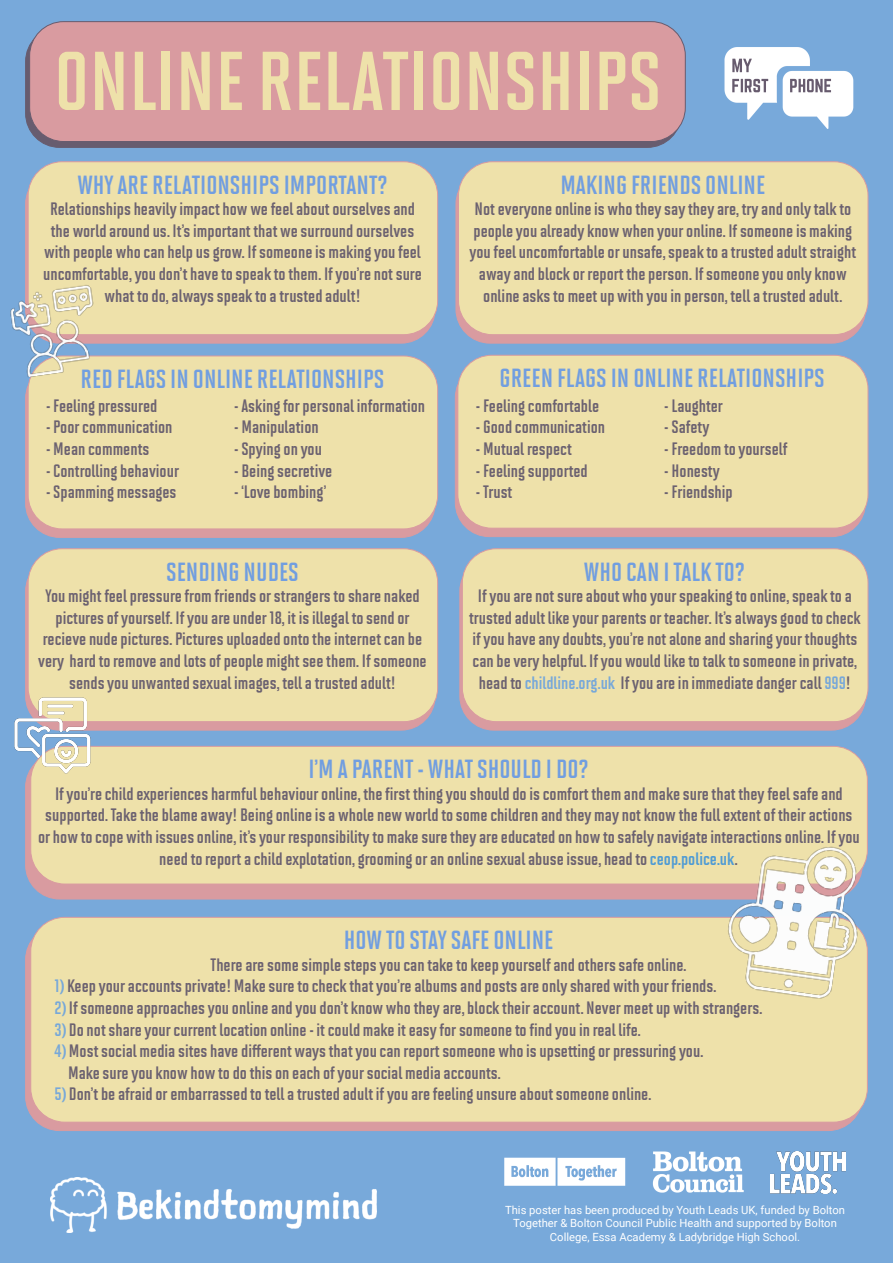
<style>
.page{position:relative;width:893px;height:1263px;background:#78a9da}
.page>*{position:absolute;margin:0;border:0;box-sizing:border-box;transform-origin:0 0}
.t1{font:700 83.25px "Solano Gothic Pro MVB";color:#eee1aa}
.t2{font:700 26.25px "Solano Gothic Pro MVB";color:#719ee0}
.t3{font:700 18px/21.6px "Solano Gothic Pro MVB";color:#6b6170;text-align:center}
.t4{font:11.25px/13.5px "Roboto";color:#fff;text-align:center}
.s1{color:#77a8d9}
.s2{color:#4f9bd4}
</style>
<div class="page">
<div style="left:26px;top:926px;width:836px;height:204px;background:#d99ba0;border-radius:34px"></div>
<div style="left:26px;top:753px;width:836px;height:146px;background:#d99ba0;border-radius:34px"></div>
<div style="left:31px;top:746px;width:836px;height:138px;background:#eee1aa;border-radius:34px"></div>
<div style="left:30px;top:746px;width:838px;height:138px;border:1px solid #d99ba0;border-radius:34px"></div>
<div style="left:31px;top:917px;width:836px;height:205px;background:#eee1aa;border-radius:34px"></div>
<div style="left:26px;top:28px;width:655px;height:119px;background:#675c6f;border-radius:34px"></div>
<div style="left:30px;top:22px;width:655px;height:120px;background:#d99ba0;border-radius:34px"></div>
<div style="left:29px;top:21px;width:657px;height:121px;border:1px solid #675c6f;border-radius:34px"></div>
<div style="left:26px;top:170px;width:409px;height:173px;background:#d99ba0;border-radius:34px"></div>
<div style="left:28px;top:162px;width:410px;height:173px;background:#eee1aa;border-radius:34px"></div>
<div style="left:28px;top:161px;width:410px;height:174px;border:1px solid #d99ba0;border-radius:34px"></div>
<div style="left:456px;top:170px;width:409px;height:173px;background:#d99ba0;border-radius:34px"></div>
<div style="left:458px;top:162px;width:410px;height:173px;background:#eee1aa;border-radius:34px"></div>
<div style="left:458px;top:161px;width:410px;height:174px;border:1px solid #d99ba0;border-radius:34px"></div>
<div style="left:26px;top:364px;width:409px;height:173px;background:#d99ba0;border-radius:34px"></div>
<div style="left:28px;top:356px;width:410px;height:173px;background:#eee1aa;border-radius:34px"></div>
<div style="left:28px;top:356px;width:410px;height:173px;border:1px solid #d99ba0;border-radius:34px"></div>
<div style="left:455px;top:364px;width:410px;height:173px;background:#d99ba0;border-radius:34px"></div>
<div style="left:458px;top:355px;width:410px;height:173px;background:#eee1aa;border-radius:34px"></div>
<div style="left:457px;top:355px;width:411px;height:173px;border:1px solid #d99ba0;border-radius:34px"></div>
<div style="left:26px;top:557px;width:409px;height:173px;background:#d99ba0;border-radius:34px"></div>
<div style="left:28px;top:549px;width:410px;height:173px;background:#eee1aa;border-radius:34px"></div>
<div style="left:28px;top:548px;width:410px;height:174px;border:1px solid #d99ba0;border-radius:34px"></div>
<div style="left:460px;top:557px;width:405px;height:173px;background:#d99ba0;border-radius:34px"></div>
<div style="left:462px;top:549px;width:406px;height:173px;background:#eee1aa;border-radius:34px"></div>
<div style="left:462px;top:548px;width:406px;height:174px;border:1px solid #d99ba0;border-radius:34px"></div>
<img style="left:10px;top:277px;width:103px;height:116px">
<img style="left:703px;top:826px;width:165px;height:190px">
<img style="left:14px;top:689px;width:87px;height:92px">
<img style="left:724px;top:47px;width:130px;height:82px">
<img style="left:504px;top:1158px;width:122px;height:28px">
<img style="left:652px;top:1151px;width:92px;height:41px">
<img style="left:770px;top:1151px;width:76px;height:42px">
<img style="left:51px;top:1177px;width:326px;height:56px">
<p class="t1" style="left:54px;top:28px;width:609px">ONLINE RELATIONSHIPS</p>
<p class="t2" style="left:77px;top:168px;width:312px">WHY ARE RELATIONSHIPS IMPORTANT?</p>
<p class="t3" style="left:43px;top:197px;width:380px">Relationships heavily impact how we feel about ourselves and the world around us. It’s important that we surround ourselves with people who can help us grow. If someone is making you feel uncomfortable, you don’t have to speak to them. If you’re not sure what to do, always speak to a trusted adult!</p>
<p class="t2" style="left:560px;top:168px;width:206px">MAKING FRIENDS ONLINE</p>
<p class="t3" style="left:469px;top:197px;width:388px">Not everyone online is who they say they are, try and only talk to people you already know when your online. If someone is making you feel uncomfortable or unsafe, speak to a trusted adult straight away and block or report the person. If someone you only know online asks to meet up with you in person, tell a trusted adult.</p>
<p class="t2" style="left:81px;top:362px;width:305px">RED FLAGS IN ONLINE RELATIONSHIPS</p>
<p class="t2" style="left:500px;top:361px;width:327px">GREEN FLAGS IN ONLINE RELATIONSHIPS</p>
<p class="t3" style="left:46px;top:394px;width:113px">- Feeling pressured</p>
<p class="t3" style="left:46px;top:415px;width:128px">- Poor communication</p>
<p class="t3" style="left:46px;top:437px;width:105px">- Mean comments</p>
<p class="t3" style="left:46px;top:459px;width:135px">- Controlling behaviour</p>
<p class="t3" style="left:46px;top:480px;width:132px">- Spamming messages</p>
<p class="t3" style="left:234px;top:394px;width:193px">- Asking for personal information</p>
<p class="t3" style="left:234px;top:415px;width:86px">- Manipulation</p>
<p class="t3" style="left:234px;top:437px;width:89px">- Spying on you</p>
<p class="t3" style="left:234px;top:459px;width:100px">- Being secretive</p>
<p class="t3" style="left:234px;top:480px;width:94px">- ‘Love bombing’</p>
<p class="t2" style="left:166px;top:555px;width:134px">SENDING NUDES</p>
<p class="t3" style="left:38px;top:584px;width:390px">You might feel pressure from friends or strangers to share naked pictures of yourself. If you are under 18, it is illegal to send or recieve nude pictures. Pictures uploaded onto the internet can be very hard to remove and lots of people might see them. If someone sends you unwanted sexual images, tell a trusted adult!</p>
<p class="t3" style="left:476px;top:394px;width:125px">- Feeling comfortable</p>
<p class="t3" style="left:476px;top:415px;width:131px">- Good communication</p>
<p class="t3" style="left:476px;top:437px;width:97px">- Mutual respect</p>
<p class="t3" style="left:476px;top:459px;width:113px">- Feeling supported</p>
<p class="t3" style="left:476px;top:480px;width:38px">- Trust</p>
<p class="t3" style="left:664px;top:394px;width:60px">- Laughter</p>
<p class="t3" style="left:664px;top:415px;width:47px">- Safety</p>
<p class="t3" style="left:664px;top:437px;width:125px">- Freedom to yourself</p>
<p class="t3" style="left:664px;top:459px;width:57px">- Honesty</p>
<p class="t3" style="left:664px;top:480px;width:70px">- Friendship</p>
<p class="t2" style="left:584px;top:555px;width:163px">WHO CAN I TALK TO?</p>
<p class="t3" style="left:469px;top:584px;width:393px">If you are not sure about who your speaking to online, speak to a trusted adult like your parents or teacher. It’s always good to check if you have any doubts, you’re not alone and sharing your thoughts can be very helpful. If you would like to talk to someone in private, head to <span class="s1">childline.org.uk</span> If you are in immediate danger call <span class="s1">999</span>!</p>
<p class="t2" style="left:308px;top:752px;width:282px">I’M A PARENT - WHAT SHOULD I DO?</p>
<p class="t3" style="left:38px;top:782px;width:823px">If you’re child experiences harmful behaviour online, the first thing you should do is comfort them and make sure that they feel safe and supported. Take the blame away! Being online is a whole new world to some children and they may not know the full extent of their actions or how to cope with issues online, it’s your responsibility to make sure they are educated on how to safely navigate interactions online. If you need to report a child explotation, grooming or an online sexual abuse issue, head to <span class="s2">ceop.police.uk</span>.</p>
<p class="t2" style="left:344px;top:923px;width:211px">HOW TO STAY SAFE ONLINE</p>
<p class="t3" style="left:211px;top:953px;width:477px">There are some simple steps you can take to keep yourself and others safe online.</p>
<p class="t3" style="left:55px;top:974px;width:663px"><span class="s1">1)</span> Keep your accounts private! Make sure to check that you’re albums and posts are only shared with your friends.</p>
<p class="t3" style="left:55px;top:996px;width:709px"><span class="s1">2)</span> If someone approaches you online and you don’t know who they are, block their account. Never meet up with strangers.</p>
<p class="t3" style="left:55px;top:1018px;width:588px"><span class="s1">3)</span> Do not share your current location online - it could make it easy for someone to find you in real life.</p>
<p class="t3" style="left:55px;top:1039px;width:650px"><span class="s1">4)</span> Most social media sites have different ways that you can report someone who is upsetting or pressuring you.</p>
<p class="t3" style="left:68px;top:1061px;width:434px">Make sure you know how to do this on each of your social media accounts.</p>
<p class="t3" style="left:55px;top:1082px;width:598px"><span class="s1">5)</span> Don’t be afraid or embarrassed to tell a trusted adult if you are feeling unsure about someone online.</p>
<p class="t4" style="left:505px;top:1203px;width:341px">This poster has been produced by Youth Leads UK, funded by Bolton<br>Together &amp; Bolton Council Public Health and supported by Bolton<br>College, Essa Academy &amp; Ladybridge High School.</p>
</div>
